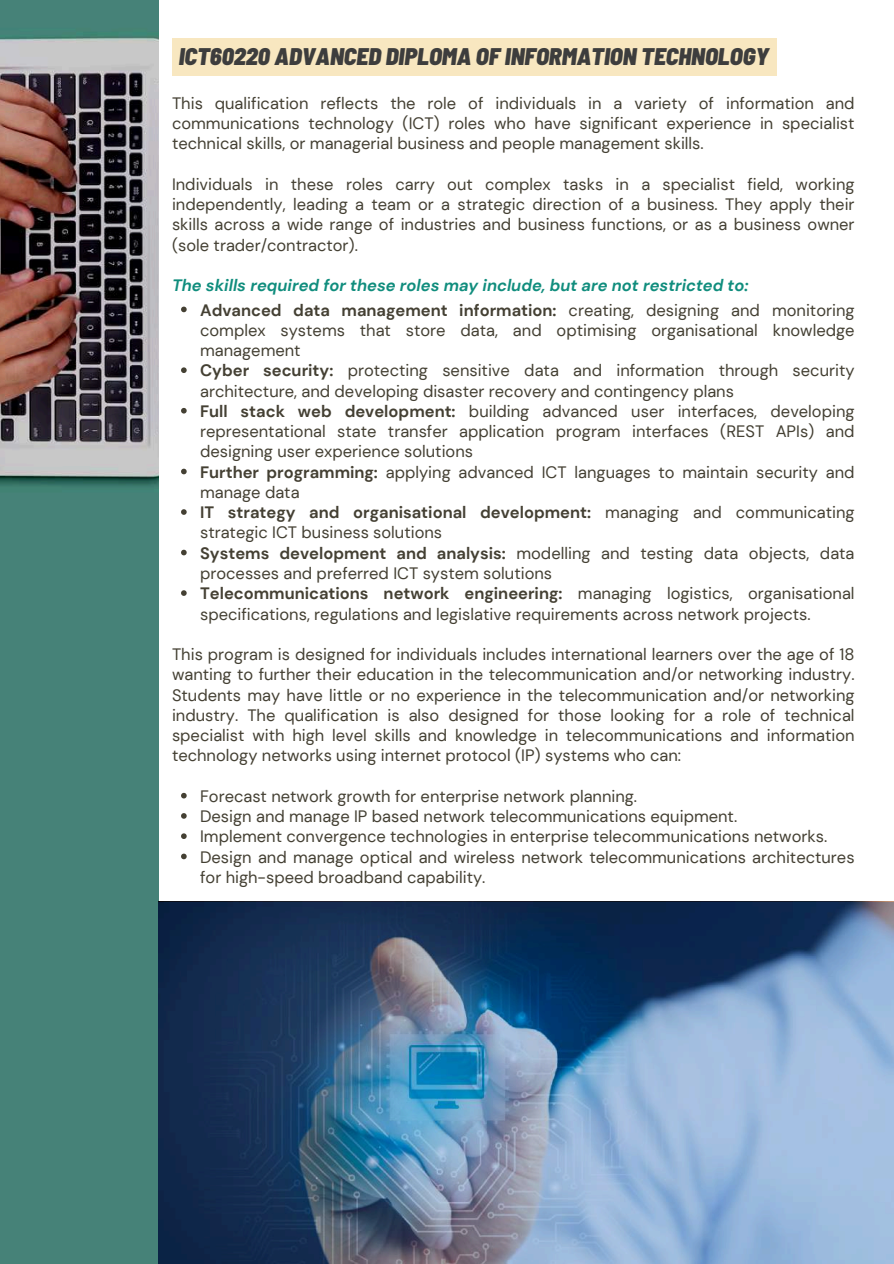
<style>
.page{position:relative;width:894px;height:1264px;background:#fff}
.page>*{position:absolute;margin:0;border:0;box-sizing:border-box;transform-origin:0 0}
.t1{font:italic 900 semi-condensed 24px "Barlow";color:#3d3d3d}
.t2{font:16.5px/20.2px "DM Sans";color:#444033;text-align:justify}
.t3{font:italic 700 16.5px "DM Sans";color:#108d7d}
.s1{font-weight:700}
</style>
<div class="page">
<img style="left:0;top:0;width:158px;height:1263px">
<img style="left:158px;top:901px;width:735px;height:362px">
<div style="left:172px;top:38px;width:604px;height:38px;background:#f8e7c0"></div>
<svg style="left:181px;top:306px;width:6px;height:6px"></svg>
<svg style="left:181px;top:367px;width:6px;height:6px"></svg>
<svg style="left:181px;top:408px;width:6px;height:5px"></svg>
<svg style="left:181px;top:468px;width:6px;height:6px"></svg>
<svg style="left:181px;top:509px;width:6px;height:6px"></svg>
<svg style="left:181px;top:549px;width:6px;height:6px"></svg>
<svg style="left:181px;top:590px;width:6px;height:6px"></svg>
<svg style="left:181px;top:792px;width:6px;height:6px"></svg>
<svg style="left:181px;top:813px;width:6px;height:5px"></svg>
<svg style="left:181px;top:833px;width:6px;height:6px"></svg>
<svg style="left:181px;top:853px;width:6px;height:6px"></svg>
<h1 class="t1" style="left:179px;top:41px;width:591px">ICT60220 ADVANCED DIPLOMA OF INFORMATION TECHNOLOGY</h1>
<p class="t2" style="left:172px;top:93px;width:683px">This qualification reflects the role of individuals in a variety of information and communications technology (ICT) roles who have significant experience in specialist technical skills, or managerial business and people management skills.</p>
<p class="t2" style="left:172px;top:174px;width:683px">Individuals in these roles carry out complex tasks in a specialist field, working independently, leading a team or a strategic direction of a business. They apply their skills across a wide range of industries and business functions, or as a business owner (sole trader/contractor).</p>
<p class="t3" style="left:172px;top:275px;width:577px">The skills required for these roles may include, but are not restricted to:</p>
<p class="t2" style="left:200px;top:300px;width:655px;text-align:left"><span class="s1">Advanced data management information:</span> creating, designing and monitoring complex systems that store data, and optimising organisational knowledge management<br><span class="s1">Cyber security:</span> protecting sensitive data and information through security architecture, and developing disaster recovery and contingency plans<br><span class="s1">Full stack web development:</span> building advanced user interfaces, developing representational state transfer application program interfaces (REST APIs) and designing user experience solutions<br><span class="s1">Further programming:</span> applying advanced ICT languages to maintain security and manage data<br><span class="s1">IT strategy and organisational development:</span> managing and communicating strategic ICT business solutions<br><span class="s1">Systems development and analysis:</span> modelling and testing data objects, data processes and preferred ICT system solutions<br><span class="s1">Telecommunications network engineering:</span> managing logistics, organisational specifications, regulations and legislative requirements across network projects.</p>
<p class="t2" style="left:172px;top:644px;width:683px">This program is designed for individuals includes international learners over the age of 18 wanting to further their education in the telecommunication and/or networking industry.<br>Students may have little or no experience in the telecommunication and/or networking industry. The qualification is also designed for those looking for a role of technical specialist with high level skills and knowledge in telecommunications and information technology networks using internet protocol (IP) systems who can:</p>
<p class="t2" style="left:200px;top:786px;width:655px;text-align:left">Forecast network growth for enterprise network planning.<br>Design and manage IP based network telecommunications equipment.<br>Implement convergence technologies in enterprise telecommunications networks.<br>Design and manage optical and wireless network telecommunications architectures for high-speed broadband capability.</p>
</div>
